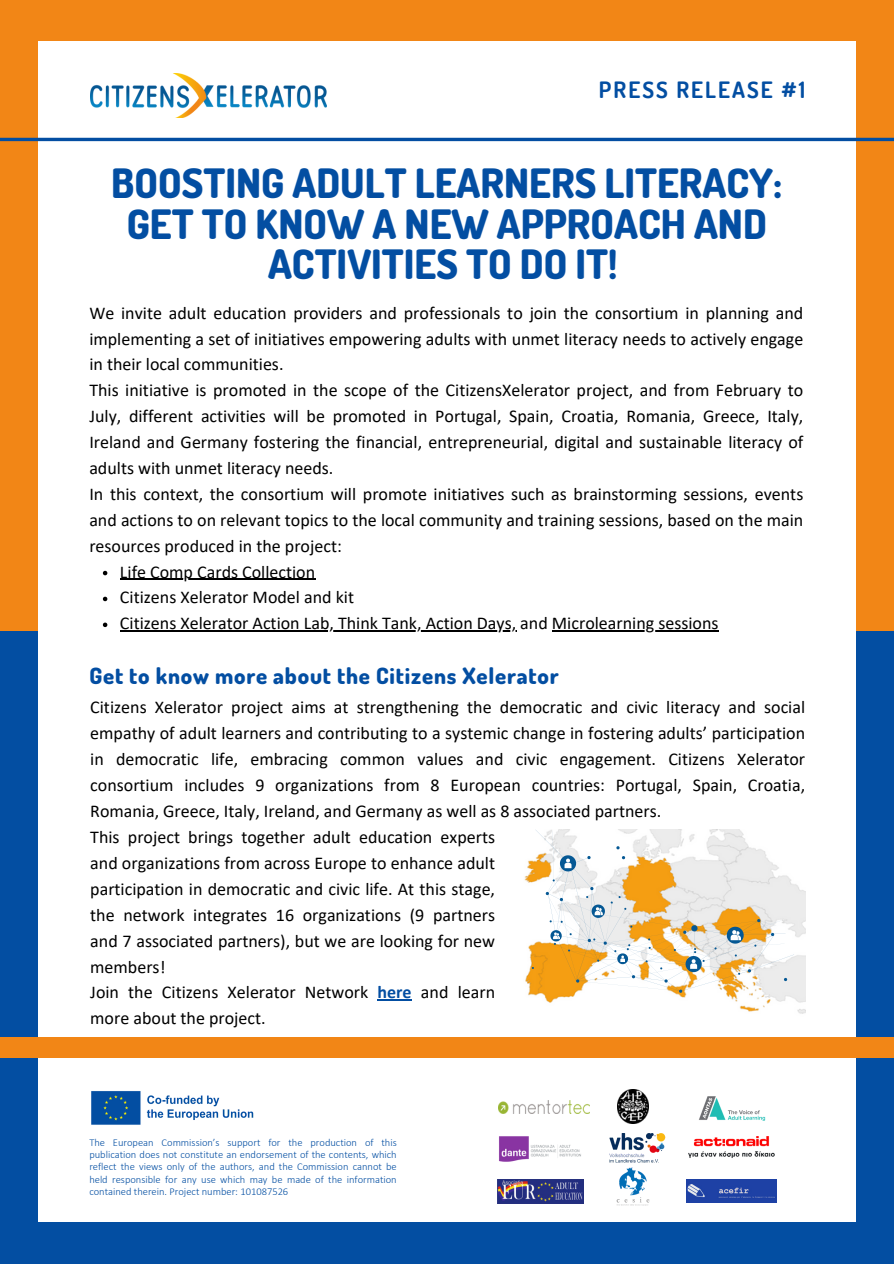
<style>
.page{position:relative;width:894px;height:1264px;background:#fff}
.page>*{position:absolute;margin:0;border:0;box-sizing:border-box;transform-origin:0 0}
.t1{font:800 40.5px/40.5px "Dosis";color:#034ea2;text-align:center}
.t2{font:800 22.5px "Dosis";letter-spacing:.035em;color:#034ea2}
.t3{font:700 22.5px "Dosis";letter-spacing:.09em;color:#034ea2}
.t4{font:18px/25.8px "Calibri";color:#000}
.t5{font:300 10.5px/12.3px "Calibri";color:#034ea2;text-align:justify}
.s1{font-weight:700;color:#034ea2}
</style>
<div class="page">
<div style="left:0;top:0;width:893px;height:1263px;background:#f28616"></div>
<div style="left:0;top:631px;width:893px;height:632px;background:#034ea2"></div>
<div style="left:38px;top:42px;width:817px;height:1179px;background:#fff"></div>
<div style="left:0;top:1037px;width:893px;height:20px;background:#f28616"></div>
<hr style="left:0;top:138px;width:893px;height:3px;background:#034ea2">
<img style="left:90px;top:73px;width:236px;height:44px">
<img style="left:524px;top:860px;width:281px;height:154px">
<svg style="left:531px;top:829px;width:262px;height:163px"></svg>
<img style="left:91px;top:1091px;width:163px;height:34px">
<img style="left:686px;top:1179px;width:90px;height:23px">
<img style="left:616px;top:1167px;width:34px;height:39px">
<img style="left:699px;top:1096px;width:67px;height:25px">
<img style="left:617px;top:1089px;width:31px;height:34px">
<img style="left:497px;top:1179px;width:86px;height:24px">
<img style="left:498px;top:1100px;width:91px;height:12px">
<img style="left:609px;top:1133px;width:57px;height:30px">
<img style="left:499px;top:1136px;width:82px;height:26px">
<img style="left:688px;top:1136px;width:87px;height:22px">
<hr style="left:377px;top:999px;width:34px;height:1px;background:#034ea2">
<svg style="left:103px;top:571px;width:4px;height:4px"></svg>
<hr style="left:120px;top:578px;width:195px;height:2px;background:#000">
<svg style="left:103px;top:596px;width:4px;height:5px"></svg>
<svg style="left:103px;top:622px;width:4px;height:5px"></svg>
<hr style="left:120px;top:630px;width:396px;height:1px;background:#000">
<hr style="left:551px;top:630px;width:167px;height:1px;background:#000">
<p class="t3" style="left:598px;top:75px;width:208px">PRESS RELEASE #1</p>
<p class="t1" style="left:111px;top:162px;width:672px">BOOSTING ADULT LEARNERS LITERACY:<br>GET TO KNOW A NEW APPROACH AND<br>ACTIVITIES TO DO IT!</p>
<p class="t4" style="left:89px;top:301px;width:715px">We invite adult education providers and professionals to join the consortium in planning and implementing a set of initiatives empowering adults with unmet literacy needs to actively engage in their local communities.<br>This initiative is promoted in the scope of the CitizensXelerator project, and from February to July, different activities will be promoted in Portugal, Spain, Croatia, Romania, Greece, Italy, Ireland and Germany fostering the financial, entrepreneurial, digital and sustainable literacy of adults with unmet literacy needs.<br>In this context, the consortium will promote initiatives such as brainstorming sessions, events and actions to on relevant topics to the local community and training sessions, based on the main resources produced in the project:</p>
<p class="t4" style="left:120px;top:560px;width:197px">Life Comp Cards Collection</p>
<p class="t4" style="left:120px;top:586px;width:235px">Citizens Xelerator Model and kit</p>
<p class="t4" style="left:120px;top:612px;width:600px">Citizens Xelerator Action Lab, Think Tank, Action Days, and Microlearning sessions</p>
<p class="t2" style="left:89px;top:661px;width:470px">Get to know more about the Citizens Xelerator</p>
<p class="t4" style="left:90px;top:695px;width:716px;text-align:justify">Citizens Xelerator project aims at strengthening the democratic and civic literacy and social empathy of adult learners and contributing to a systemic change in fostering adults’ participation in democratic life, embracing common values and civic engagement. Citizens Xelerator consortium includes 9 organizations from 8 European countries: Portugal, Spain, Croatia, Romania, Greece, Italy, Ireland, and Germany as well as 8 associated partners.</p>
<p class="t4" style="left:90px;top:825px;width:406px">This project brings together adult education experts and organizations from across Europe to enhance adult participation in democratic and civic life. At this stage, the network integrates 16 organizations (9 partners and 7 associated partners), but we are looking for new members!<br>Join the Citizens Xelerator Network <span class="s1">here</span> and learn more about the project.</p>
<h4 class="t5" style="left:89px;top:1137px;width:309px">The European Commission’s support for the production of this publication does not constitute an endorsement of the contents, which reflect the views only of the authors, and the Commission cannot be held responsible for any use which may be made of the information contained therein. Project number: 101087526</h4>
</div>
